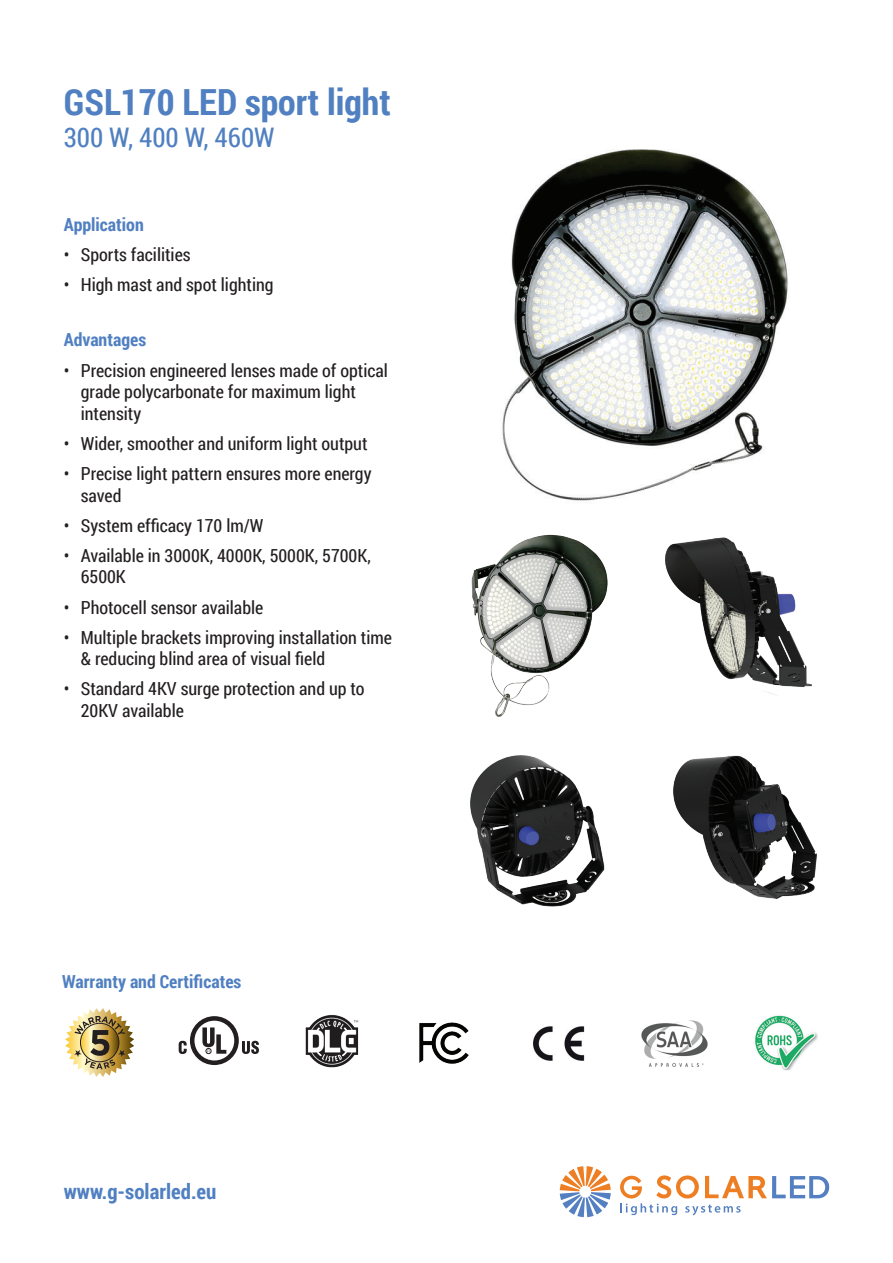
<style>
.page{position:relative;width:893px;height:1263px;background:#fff}
.page>*{position:absolute;margin:0;border:0;box-sizing:border-box;transform-origin:0 0}
.t1{font:700 36px "Roboto Condensed";color:#5080c1}
.t2{font:27px "Roboto Condensed";color:#5080c1}
.t3{font:700 21px "Roboto Condensed";color:#5080c1}
.t4{font:18px/21.6px "Roboto Condensed";color:#231f20}
.t5{font:700 18px "Roboto Condensed";color:#5080c1}
</style>
<div class="page">
<svg style="left:560px;top:1166px;width:51px;height:51px"></svg>
<svg style="left:620px;top:1175px;width:209px;height:40px"></svg>
<img style="left:665px;top:537px;width:147px;height:159px">
<img style="left:470px;top:755px;width:135px;height:152px">
<img style="left:755px;top:1015px;width:63px;height:56px">
<img style="left:533px;top:1026px;width:52px;height:35px">
<svg style="left:65px;top:1008px;width:69px;height:69px"></svg>
<img style="left:502px;top:149px;width:286px;height:349px">
<svg style="left:179px;top:1016px;width:80px;height:49px"></svg>
<img style="left:305px;top:1015px;width:54px;height:53px">
<img style="left:419px;top:1022px;width:50px;height:42px">
<img style="left:641px;top:1020px;width:67px;height:47px">
<img style="left:471px;top:481px;width:139px;height:236px">
<img style="left:673px;top:755px;width:144px;height:144px">
<h1 class="t1" style="left:64px;top:77px;width:328px">GSL170 LED sport light</h1>
<h2 class="t2" style="left:64px;top:119px;width:212px">300 W, 400 W, 460W</h2>
<p class="t5" style="left:64px;top:212px;width:82px">Application</p>
<p class="t4" style="left:64px;top:243px;width:128px">• Sports facilities</p>
<p class="t4" style="left:64px;top:273px;width:211px">• High mast and spot lighting</p>
<p class="t5" style="left:64px;top:327px;width:84px">Advantages</p>
<p class="t4" style="left:81px;top:359px;width:309px;text-indent:-17px">• Precision engineered lenses made of optical grade polycarbonate for maximum light intensity</p>
<p class="t4" style="left:64px;top:432px;width:305px">• Wider, smoother and uniform light output</p>
<p class="t4" style="left:81px;top:462px;width:292px;text-indent:-17px">• Precise light pattern ensures more energy saved</p>
<p class="t4" style="left:64px;top:514px;width:201px">• System efficacy 170 lm/W</p>
<p class="t4" style="left:81px;top:544px;width:292px;text-indent:-17px">• Available in 3000K, 4000K, 5000K, 5700K,<br>6500K</p>
<p class="t4" style="left:64px;top:596px;width:201px">• Photocell sensor available</p>
<p class="t4" style="left:81px;top:626px;width:313px;text-indent:-17px">• Multiple brackets improving installation time &amp; reducing blind area of visual field</p>
<p class="t4" style="left:81px;top:677px;width:285px;text-indent:-17px">• Standard 4KV surge protection and up to<br>20KV available</p>
<p class="t5" style="left:62px;top:969px;width:181px">Warranty and Certificates</p>
<p class="t3" style="left:64px;top:1177px;width:154px">www.g-solarled.eu</p>
</div>
